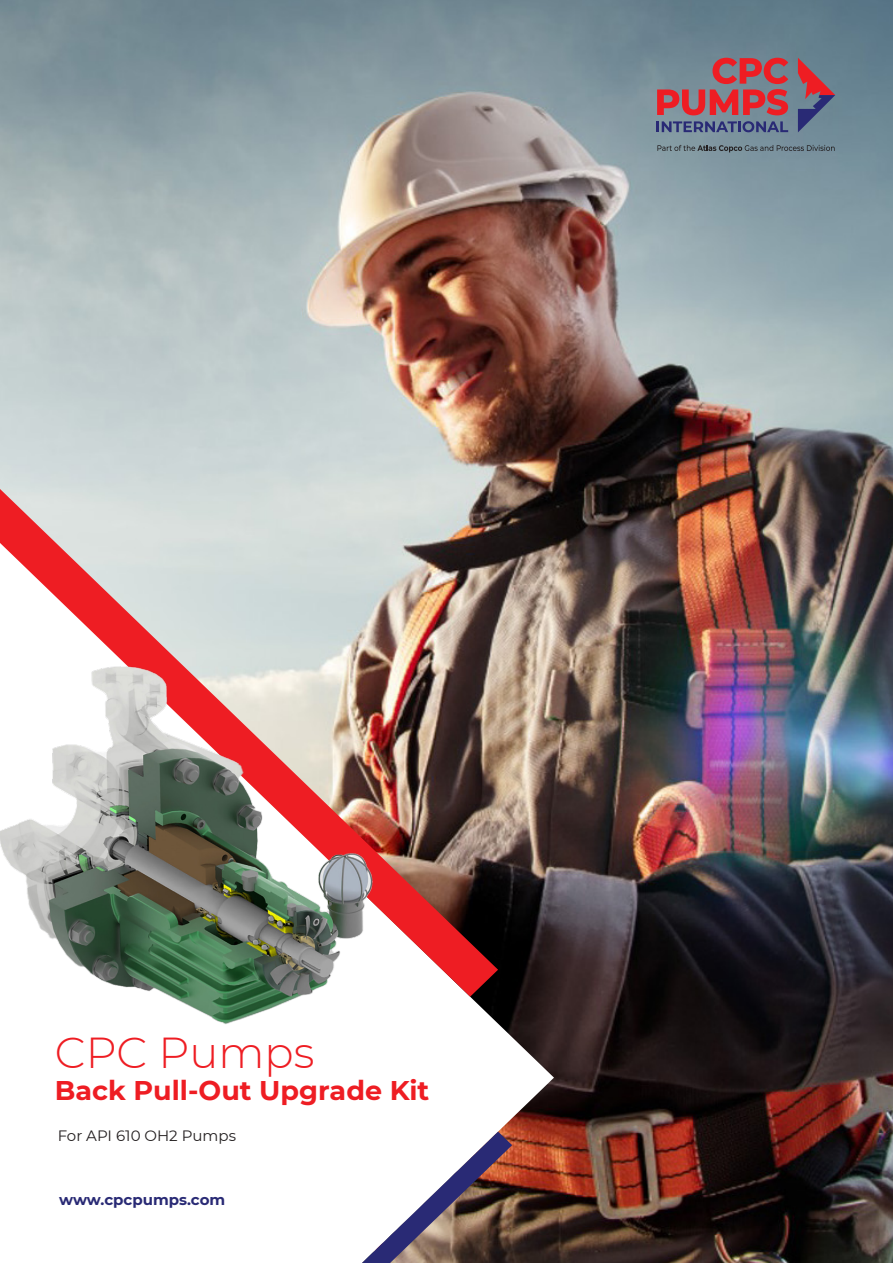
<style>
.page{position:relative;width:893px;height:1263px;background:#fff}
.page>*{position:absolute;margin:0;border:0;box-sizing:border-box;transform-origin:0 0}
.Cover_Headline{font:300 43.2px "Montserrat";color:#ee1d23}
.Cover_Headline-2{font:700 27px "Montserrat";color:#ee1d23}
.Headline{font:15px "Montserrat";color:#231f20}
.Cover_Website{font:700 15px "Montserrat";color:#292a75}
</style>
<div class="page">
<img style="left:0;top:0;width:893px;height:1263px">
<svg style="left:657px;top:145px;width:178px;height:7px"></svg>
<svg style="left:657px;top:121px;width:131px;height:11px"></svg>
<svg style="left:657px;top:58px;width:131px;height:57px;background:#a46069"></svg>
<svg style="left:798px;top:58px;width:37px;height:74px;background:#7b6277"></svg>
<svg style="left:0;top:543px;width:554px;height:720px"></svg>
<svg style="left:362px;top:1131px;width:150px;height:132px"></svg>
<svg style="left:0;top:489px;width:498px;height:508px;background:#c7b4b1"></svg>
<img style="left:0;top:655px;width:480px;height:388px">
<p class="Cover_Headline" style="left:55px;top:1023px;width:261px">CPC Pumps</p>
<p class="Cover_Headline-2" style="left:55px;top:1071px;width:376px">Back Pull-Out Upgrade Kit</p>
<p class="Headline" style="left:58px;top:1125px;width:180px">For API 610 OH2 Pumps</p>
<p class="Cover_Website" style="left:59px;top:1189px;width:168px">www.cpcpumps.com</p>
</div>
